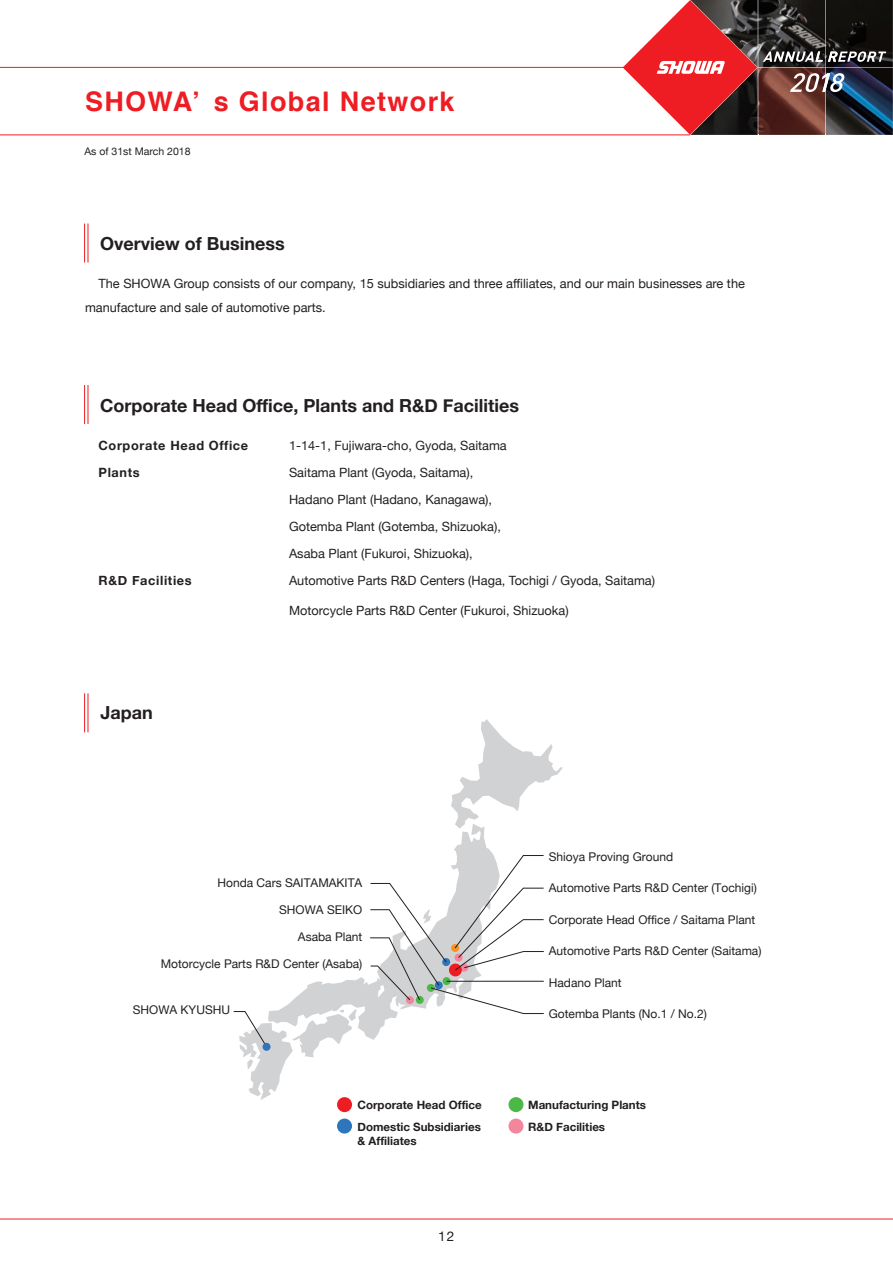
<style>
.page{position:relative;width:893px;height:1263px;background:#fff}
.page>*{position:absolute;margin:0;border:0;box-sizing:border-box;transform-origin:0 0}
.t1{font:700 27px "Helvetica";letter-spacing:.05em;color:#ee1d23}
.t2{font:700 18px "Helvetica Neue";color:#231f20}
.t3{font:13.5px "Helvetica Neue";color:#231f20}
.t4{font:12.75px/27px "Helvetica Neue";color:#231f20}
.t5{font:700 12.75px "Helvetica Neue";letter-spacing:.05em;color:#231f20}
.t6{font:12px "Helvetica Neue";color:#231f20}
.t7{font:700 11.55px/13.2px "Helvetica Neue";color:#231f20}
.t8{font:10.5px "Helvetica Neue";color:#231f20}
</style>
<div class="page">
<img style="left:886px;top:0;width:7px;height:135px">
<svg style="left:623px;top:0;width:263px;height:135px"></svg>
<hr style="left:0;top:135px;width:690px;height:1px;background:#ee1d23">
<hr style="left:0;top:67px;width:628px;height:1px;background:#ee1d23">
<hr style="left:0;top:1219px;width:893px;height:1px;background:#ee1d23">
<svg style="left:240px;top:719px;width:323px;height:381px"></svg>
<svg style="left:233px;top:1011px;width:34px;height:36px"></svg>
<div style="left:263px;top:1043px;width:8px;height:8px;background:#2e76bc;border-radius:50%"></div>
<div style="left:508px;top:1118px;width:15px;height:15px;background:#f3869a;border-radius:50%"></div>
<div style="left:337px;top:1118px;width:15px;height:15px;background:#2e76bc;border-radius:50%"></div>
<div style="left:337px;top:1097px;width:15px;height:15px;background:#ee1d23;border-radius:50%"></div>
<div style="left:508px;top:1097px;width:15px;height:15px;background:#4cb848;border-radius:50%"></div>
<svg style="left:370px;top:855px;width:174px;height:159px"></svg>
<hr style="left:84px;top:224px;width:1px;height:39px;background:#ee1d23">
<hr style="left:84px;top:385px;width:1px;height:39px;background:#ee1d23">
<hr style="left:84px;top:693px;width:1px;height:39px;background:#ee1d23">
<hr style="left:88px;top:224px;width:1px;height:39px;background:#ee1d23">
<hr style="left:88px;top:385px;width:1px;height:39px;background:#ee1d23">
<hr style="left:88px;top:693px;width:1px;height:39px;background:#ee1d23">
<h1 class="t1" style="left:85px;top:79px;width:371px">SHOWA’ s Global Network</h1>
<p class="t8" style="left:85px;top:143px;width:108px">As of 31st March 2018</p>
<h2 class="t2" style="left:100px;top:230px;width:186px">Overview of Business</h2>
<p class="t4" style="left:85px;top:272px;width:661px;line-height:23.9px;text-indent:14px">The SHOWA Group consists of our company, 15 subsidiaries and three affiliates, and our main businesses are the manufacture and sale of automotive parts.</p>
<h2 class="t2" style="left:100px;top:392px;width:420px">Corporate Head Office, Plants and R&amp;D Facilities</h2>
<p class="t5" style="left:99px;top:435px;width:151px">Corporate Head Office</p>
<p class="t4" style="left:289px;top:433px;width:219px">1-14-1, Fujiwara-cho, Gyoda, Saitama</p>
<p class="t5" style="left:99px;top:462px;width:43px">Plants</p>
<p class="t4" style="left:289px;top:460px;width:213px">Saitama Plant (Gyoda, Saitama), Hadano Plant (Hadano, Kanagawa), Gotemba Plant (Gotemba, Shizuoka), Asaba Plant (Fukuroi, Shizuoka),</p>
<p class="t5" style="left:99px;top:570px;width:95px">R&amp;D Facilities</p>
<p class="t4" style="left:289px;top:568px;width:368px">Automotive Parts R&amp;D Centers (Haga, Tochigi / Gyoda, Saitama)</p>
<p class="t4" style="left:289px;top:598px;width:281px">Motorcycle Parts R&amp;D Center (Fukuroi, Shizuoka)</p>
<h2 class="t2" style="left:100px;top:699px;width:54px">Japan</h2>
<p class="t6" style="left:217px;top:874px;width:146px">Honda Cars SAITAMAKITA</p>
<p class="t6" style="left:279px;top:901px;width:85px">SHOWA SEIKO</p>
<p class="t6" style="left:298px;top:928px;width:66px">Asaba Plant</p>
<p class="t6" style="left:161px;top:955px;width:203px">Motorcycle Parts R&amp;D Center (Asaba)</p>
<p class="t6" style="left:133px;top:1001px;width:99px">SHOWA KYUSHU</p>
<p class="t6" style="left:549px;top:847px;width:126px">Shioya Proving Ground</p>
<p class="t6" style="left:549px;top:879px;width:210px">Automotive Parts R&amp;D Center (Tochigi)</p>
<p class="t6" style="left:549px;top:910px;width:208px">Corporate Head Office / Saitama Plant</p>
<p class="t6" style="left:549px;top:942px;width:214px">Automotive Parts R&amp;D Center (Saitama)</p>
<p class="t6" style="left:549px;top:973px;width:74px">Hadano Plant</p>
<p class="t6" style="left:549px;top:1005px;width:160px">Gotemba Plants (No.1 / No.2)</p>
<p class="t7" style="left:357px;top:1099px;width:126px">Corporate Head Office</p>
<p class="t7" style="left:528px;top:1099px;width:119px">Manufacturing Plants</p>
<p class="t7" style="left:357px;top:1121px;width:125px">Domestic Subsidiaries &amp; Affiliates</p>
<p class="t7" style="left:528px;top:1121px;width:78px">R&amp;D Facilities</p>
<p class="t3" style="left:438px;top:1226px;width:18px">12</p>
</div>
